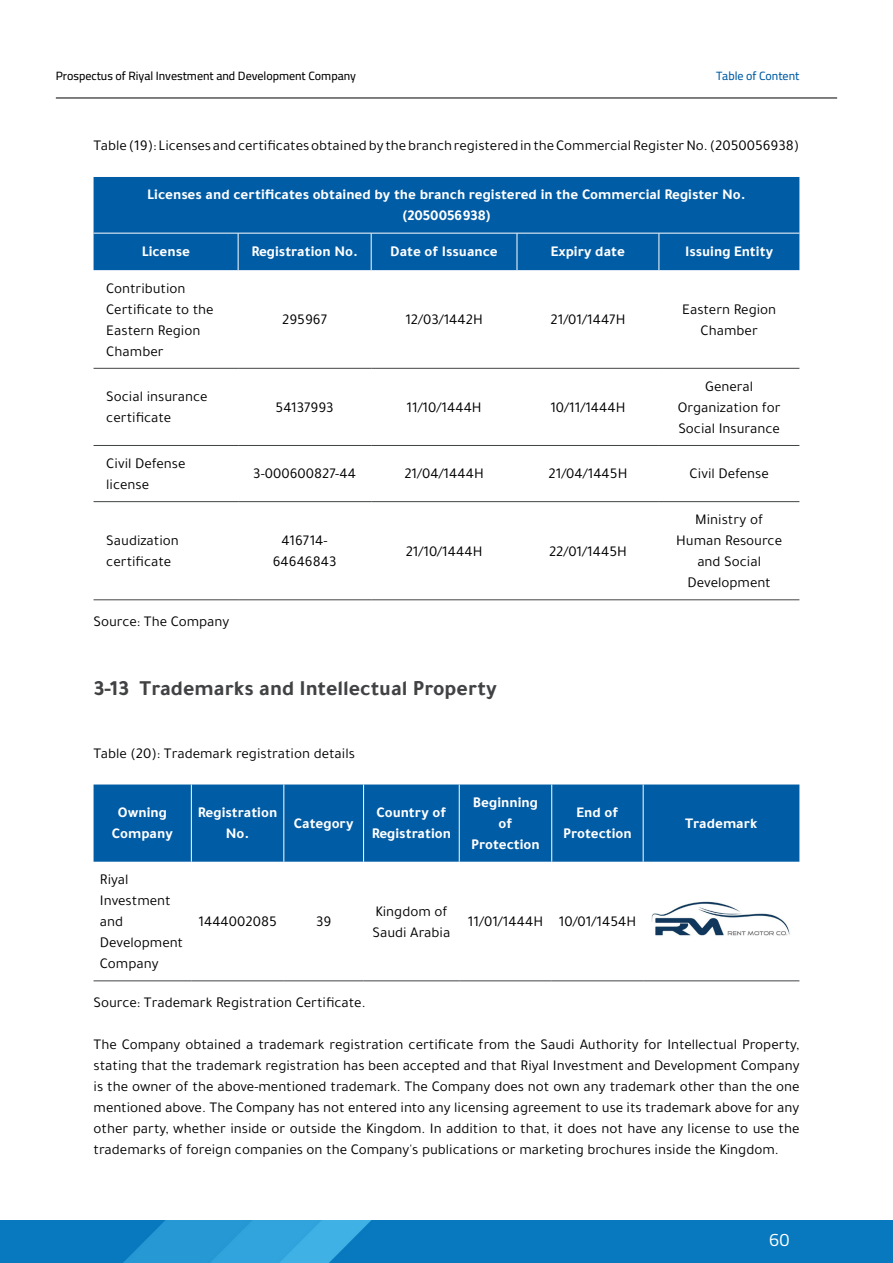
<style>
.page{position:relative;width:893px;height:1263px;background:#fff}
.page>*{position:absolute;margin:0;border:0;box-sizing:border-box;transform-origin:0 0}
.t1{font:700 21.75px "Tajawal";color:#404243}
.t2{font:18px "Cairo";color:#fff}
.t3{font:15px/21px "Tajawal";color:#000}
.t4{font:700 15px/21px "Tajawal";color:#fff;text-align:center}
.t5{font:500 12px "Cairo";color:#000}
.t6{font:500 12px "Cairo";color:#005ca4}
</style>
<div class="page">
<img style="left:0;top:1220px;width:893px;height:43px">
<hr style="left:56px;top:98px;width:781px;height:1px;background:#000">
<div style="left:94px;top:177px;width:705px;height:93px;background:#005ca5"></div>
<hr style="left:94px;top:368px;width:144px;height:1px;background:#414445">
<hr style="left:238px;top:368px;width:133px;height:1px;background:#414445">
<hr style="left:371px;top:368px;width:146px;height:1px;background:#414445">
<hr style="left:517px;top:368px;width:142px;height:1px;background:#414445">
<hr style="left:659px;top:368px;width:140px;height:1px;background:#414445">
<hr style="left:94px;top:445px;width:144px;height:1px;background:#414445">
<hr style="left:238px;top:445px;width:133px;height:1px;background:#414445">
<hr style="left:371px;top:445px;width:146px;height:1px;background:#414445">
<hr style="left:517px;top:445px;width:142px;height:1px;background:#414445">
<hr style="left:659px;top:445px;width:140px;height:1px;background:#414445">
<hr style="left:94px;top:501px;width:144px;height:1px;background:#414445">
<hr style="left:238px;top:501px;width:133px;height:1px;background:#414445">
<hr style="left:371px;top:501px;width:146px;height:1px;background:#414445">
<hr style="left:517px;top:501px;width:142px;height:1px;background:#414445">
<hr style="left:659px;top:501px;width:140px;height:1px;background:#414445">
<hr style="left:94px;top:599px;width:144px;height:1px;background:#414445">
<hr style="left:238px;top:599px;width:133px;height:1px;background:#414445">
<hr style="left:371px;top:599px;width:146px;height:1px;background:#414445">
<hr style="left:517px;top:599px;width:142px;height:1px;background:#414445">
<hr style="left:659px;top:599px;width:140px;height:1px;background:#414445">
<hr style="left:94px;top:233px;width:144px;height:1px;background:#fff">
<hr style="left:238px;top:233px;width:133px;height:1px;background:#fff">
<hr style="left:238px;top:233px;width:1px;height:37px;background:#fff">
<hr style="left:371px;top:233px;width:146px;height:1px;background:#fff">
<hr style="left:371px;top:233px;width:1px;height:37px;background:#fff">
<hr style="left:517px;top:233px;width:142px;height:1px;background:#fff">
<hr style="left:517px;top:233px;width:1px;height:37px;background:#fff">
<hr style="left:659px;top:233px;width:140px;height:1px;background:#fff">
<hr style="left:659px;top:233px;width:1px;height:37px;background:#fff">
<div style="left:94px;top:784px;width:705px;height:78px;background:#005ca5"></div>
<hr style="left:94px;top:980px;width:97px;height:1px;background:#414445">
<hr style="left:191px;top:980px;width:93px;height:1px;background:#414445">
<hr style="left:284px;top:980px;width:80px;height:1px;background:#414445">
<hr style="left:364px;top:980px;width:95px;height:1px;background:#414445">
<hr style="left:459px;top:980px;width:93px;height:1px;background:#414445">
<hr style="left:552px;top:980px;width:91px;height:1px;background:#414445">
<hr style="left:643px;top:980px;width:156px;height:1px;background:#414445">
<hr style="left:191px;top:784px;width:1px;height:78px;background:#fff">
<hr style="left:284px;top:784px;width:1px;height:78px;background:#fff">
<hr style="left:363px;top:784px;width:1px;height:78px;background:#fff">
<hr style="left:459px;top:784px;width:1px;height:78px;background:#fff">
<hr style="left:551px;top:784px;width:1px;height:78px;background:#fff">
<hr style="left:643px;top:784px;width:1px;height:78px;background:#fff">
<img style="left:651px;top:901px;width:139px;height:35px">
<p class="t5" style="left:56px;top:67px;width:302px">Prospectus of Riyal Investment and Development Company</p>
<p class="t6" style="left:716px;top:67px;width:85px">Table of Content</p>
<p class="t3" style="left:94px;top:135px;width:707px">Table (19): Licenses and certificates obtained by the branch registered in the Commercial Register No. (2050056938)</p>
<p class="t4" style="left:147px;top:184px;width:600px">Licenses and certificates obtained by the branch registered in the Commercial Register No. (2050056938)</p>
<p class="t4" style="left:142px;top:241px;width:50px">License</p>
<p class="t4" style="left:251px;top:241px;width:108px">Registration No.</p>
<p class="t4" style="left:390px;top:241px;width:109px">Date of Issuance</p>
<p class="t4" style="left:551px;top:241px;width:75px">Expiry date</p>
<p class="t4" style="left:685px;top:241px;width:89px">Issuing Entity</p>
<p class="t3" style="left:106px;top:277px;width:109px">Contribution<br>Certificate to the<br>Eastern Region<br>Chamber</p>
<p class="t3" style="left:282px;top:309px;width:46px">295967</p>
<p class="t3" style="left:405px;top:309px;width:79px">12/03/1442H</p>
<p class="t3" style="left:551px;top:309px;width:76px">21/01/1447H</p>
<p class="t3" style="left:682px;top:298px;width:96px;text-align:center">Eastern Region<br>Chamber</p>
<p class="t3" style="left:106px;top:386px;width:103px">Social insurance certificate</p>
<p class="t3" style="left:276px;top:397px;width:60px">54137993</p>
<p class="t3" style="left:406px;top:397px;width:77px">11/10/1444H</p>
<p class="t3" style="left:550px;top:397px;width:77px">10/11/1444H</p>
<p class="t3" style="left:678px;top:376px;width:104px;text-align:center">General<br>Organization for<br>Social Insurance</p>
<p class="t3" style="left:106px;top:453px;width:81px">Civil Defense license</p>
<p class="t3" style="left:253px;top:463px;width:104px">3-000600827-44</p>
<p class="t3" style="left:404px;top:463px;width:81px">21/04/1444H</p>
<p class="t3" style="left:548px;top:463px;width:80px">21/04/1445H</p>
<p class="t3" style="left:690px;top:463px;width:81px">Civil Defense</p>
<p class="t3" style="left:106px;top:530px;width:74px">Saudization certificate</p>
<p class="t3" style="left:273px;top:530px;width:65px;text-align:center">416714-<br>64646843</p>
<p class="t3" style="left:406px;top:540px;width:78px">21/10/1444H</p>
<p class="t3" style="left:549px;top:540px;width:79px">22/01/1445H</p>
<p class="t3" style="left:94px;top:610px;width:137px">Source: The Company</p>
<h1 class="t1" style="left:94px;top:671px;width:405px">3-13 Trademarks and Intellectual Property</h1>
<p class="t3" style="left:94px;top:742px;width:263px">Table (20): Trademark registration details</p>
<p class="t3" style="left:676px;top:509px;width:107px;text-align:center">Ministry of<br>Human Resource and Social<br>Development</p>
<p class="t4" style="left:112px;top:802px;width:62px">Owning<br>Company</p>
<p class="t4" style="left:198px;top:802px;width:81px">Registration<br>No.</p>
<p class="t4" style="left:294px;top:812px;width:61px">Category</p>
<p class="t4" style="left:372px;top:802px;width:81px">Country of<br>Registration</p>
<p class="t4" style="left:471px;top:791px;width:70px">Beginning of<br>Protection</p>
<p class="t4" style="left:563px;top:802px;width:70px">End of<br>Protection</p>
<p class="t4" style="left:685px;top:812px;width:74px">Trademark</p>
<p class="t3" style="left:100px;top:869px;width:85px">Riyal<br>Investment and<br>Development<br>Company</p>
<p class="t3" style="left:198px;top:911px;width:80px">1444002085</p>
<p class="t3" style="left:316px;top:911px;width:17px">39</p>
<p class="t3" style="left:372px;top:900px;width:79px">Kingdom of<br>Saudi Arabia</p>
<p class="t3" style="left:468px;top:911px;width:170px">11/01/1444H 10/01/1454H</p>
<p class="t3" style="left:94px;top:991px;width:274px">Source: Trademark Registration Certificate.</p>
<p class="t3" style="left:94px;top:1033px;width:707px;text-align:justify">The Company obtained a trademark registration certificate from the Saudi Authority for Intellectual Property, stating that the trademark registration has been accepted and that Riyal Investment and Development Company is the owner of the above-mentioned trademark. The Company does not own any trademark other than the one mentioned above. The Company has not entered into any licensing agreement to use its trademark above for any other party, whether inside or outside the Kingdom. In addition to that, it does not have any license to use the trademarks of foreign companies on the Company's publications or marketing brochures inside the Kingdom.</p>
<p class="t2" style="left:769px;top:1225px;width:22px">60</p>
</div>
